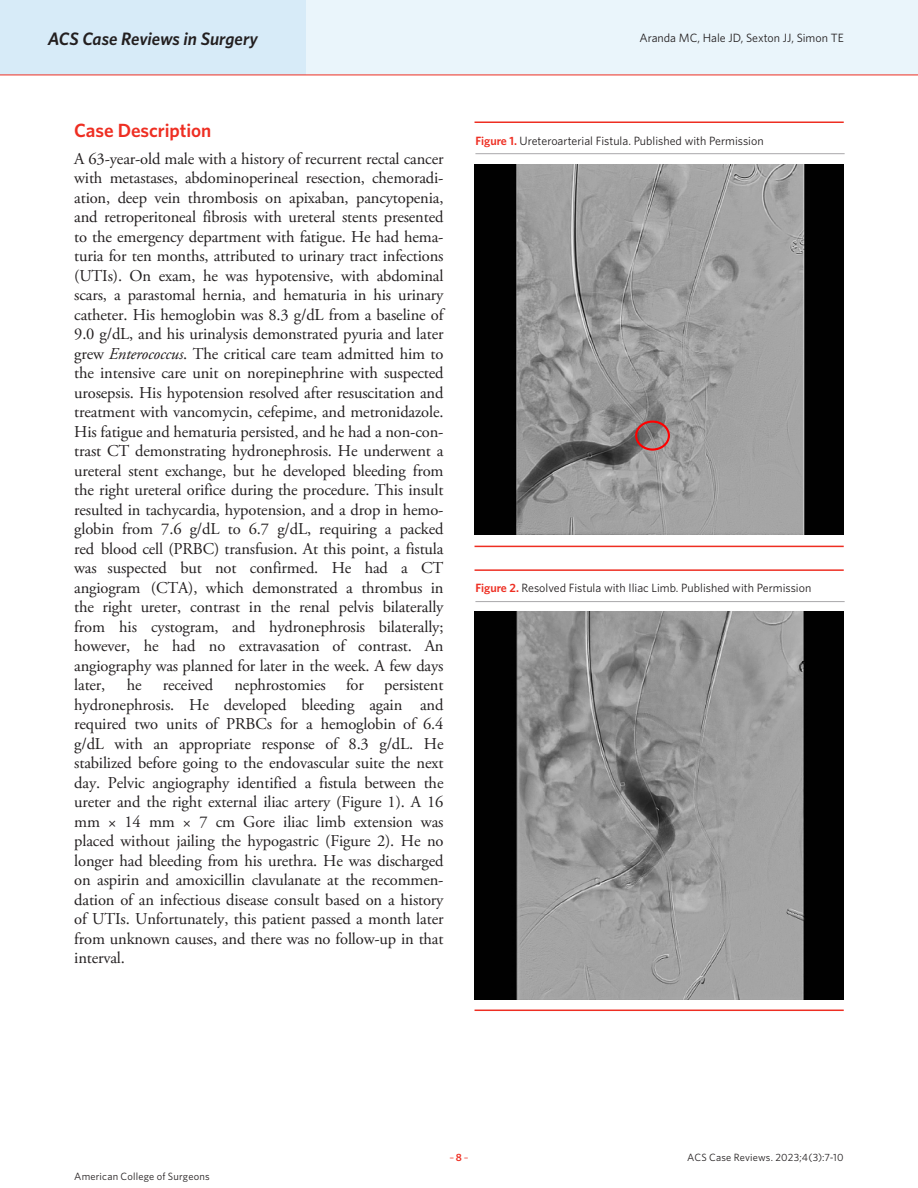
<style>
.page{position:relative;width:918px;height:1188px;background:#fff}
.page>*{position:absolute;margin:0;border:0;box-sizing:border-box;transform-origin:0 0}
.Article_Body_no_indent{font:600 19.2px "Whitney";letter-spacing:-.005em;color:#ee2e22}
.t1{font:italic 600 18px "Whitney";letter-spacing:-.005em;color:#231f20}
.Article_Body_no_indent-2{font:16.5px/19.5px "Adobe Garamond Pro";letter-spacing:-.01em;color:#231f20;text-align:justify}
.Caption_New{font:12px "Whitney";color:#231f20}
.Article_Body_no_indent-3{font:10.5px "Whitney";letter-spacing:.02em;color:#231f20}
.t2{font:10.5px "Whitney";color:#ee2e22}
.s1{font-style:italic}
.s2{font-weight:600;color:#ee2e22}
.s3{font-weight:600}
</style>
<div class="page">
<div style="left:0;top:0;width:918px;height:75px;background:#eaf5fb"></div>
<div style="left:0;top:0;width:306px;height:75px;background:#d7ebf8"></div>
<hr style="left:0;top:75px;width:918px;height:1px;background:#ee2e22">
<hr style="left:475px;top:153px;width:370px;height:1px;background:#a9a8aa">
<hr style="left:475px;top:601px;width:370px;height:1px;background:#a9a8aa">
<img style="left:475px;top:164px;width:369px;height:370px">
<img style="left:475px;top:612px;width:369px;height:387px">
<hr style="left:475px;top:121px;width:369px;height:2px;background:#ee2e22">
<hr style="left:475px;top:569px;width:369px;height:2px;background:#ee2e22">
<hr style="left:475px;top:546px;width:369px;height:1px;background:#ee2e22">
<hr style="left:475px;top:1010px;width:369px;height:1px;background:#ee2e22">
<div style="left:635px;top:421px;width:35px;height:30px;border:2px solid #f00;border-radius:50%"></div>
<p class="t1" style="left:48px;top:26px;width:212px">ACS Case Reviews in Surgery</p>
<p class="Caption_New" style="left:640px;top:30px;width:206px">Aranda MC, Hale JD, Sexton JJ, Simon TE</p>
<p class="Article_Body_no_indent" style="left:74px;top:117px;width:138px">Case Description</p>
<p class="Article_Body_no_indent-2" style="left:74px;top:149px;width:371px">A 63-year-old male with a history of recurrent rectal cancer with metastases, abdominoperineal resection, chemoradi&shy;ation, deep vein thrombosis on apixaban, pancytopenia, and retroperitoneal fibrosis with ureteral stents presented to the emergency department with fatigue. He had hema&shy;turia for ten months, attributed to urinary tract infections (UTIs). On exam, he was hypotensive, with abdominal scars, a parastomal hernia, and hematuria in his urinary catheter. His hemoglobin was 8.3 g/dL from a baseline of 9.0 g/dL, and his urinalysis demonstrated pyuria and later grew <span class="s1">Enterococcus</span>. The critical care team admitted him to the intensive care unit on norepinephrine with suspected urosepsis. His hypotension resolved after resuscitation and treatment with vancomycin, cefepime, and metronidazole.<br>His fatigue and hematuria persisted, and he had a non-con&shy;trast CT demonstrating hydronephrosis. He underwent a ureteral stent exchange, but he developed bleeding from the right ureteral orifice during the procedure. This insult resulted in tachycardia, hypotension, and a drop in hemo&shy;globin from 7.6 g/dL to 6.7 g/dL, requiring a packed red blood cell (PRBC) transfusion. At this point, a fistula was suspected but not confirmed. He had a CT angiogram (CTA), which demonstrated a thrombus in the right ureter, contrast in the renal pelvis bilaterally from his cystogram, and hydronephrosis bilaterally; however, he had no extravasation of contrast. An angiography was planned for later in the week. A few days later,</p>
<p class="Article_Body_no_indent-2" style="left:74px;top:676px;width:371px;text-indent:160px">nephrostomies for persistent hydronephrosis. He developed bleeding again and required two units of PRBCs for a hemoglobin of 6.4 g/dL with an appropriate response of 8.3 g/dL. He stabilized before going to the endovascular suite the next day. Pelvic angiography identified a fistula between the ureter and the right external iliac artery (Figure 1). A 16 mm × 14 mm × 7 cm Gore iliac limb extension was placed without jailing the hypogastric (Figure 2). He no longer had bleeding from his urethra. He was discharged on aspirin and amoxicillin clavulanate at the recommen&shy;dation of an infectious disease consult based on a history of UTIs. Unfortunately, this patient passed a month later from unknown causes, and there was no follow-up in that interval.</p>
<p class="Article_Body_no_indent-2" style="left:127px;top:676px;width:16px">he</p>
<p class="Article_Body_no_indent-2" style="left:163px;top:676px;width:52px">received</p>
<p class="Caption_New" style="left:475px;top:132px;width:290px"><span class="s2">Figure 1.</span> Ureteroarterial Fistula. Published with Permission</p>
<p class="Caption_New" style="left:475px;top:580px;width:337px"><span class="s2">Figure 2.</span> Resolved Fistula with Iliac Limb. Published with Permission</p>
<p class="Article_Body_no_indent-3" style="left:74px;top:1170px;width:137px">American College of Surgeons</p>
<p class="t2" style="left:449px;top:1150px;width:21px">–<span class="s3">8</span>–</p>
<p class="Article_Body_no_indent-3" style="left:687px;top:1150px;width:158px">ACS Case Reviews. 2023;4(3):7-10</p>
</div>
